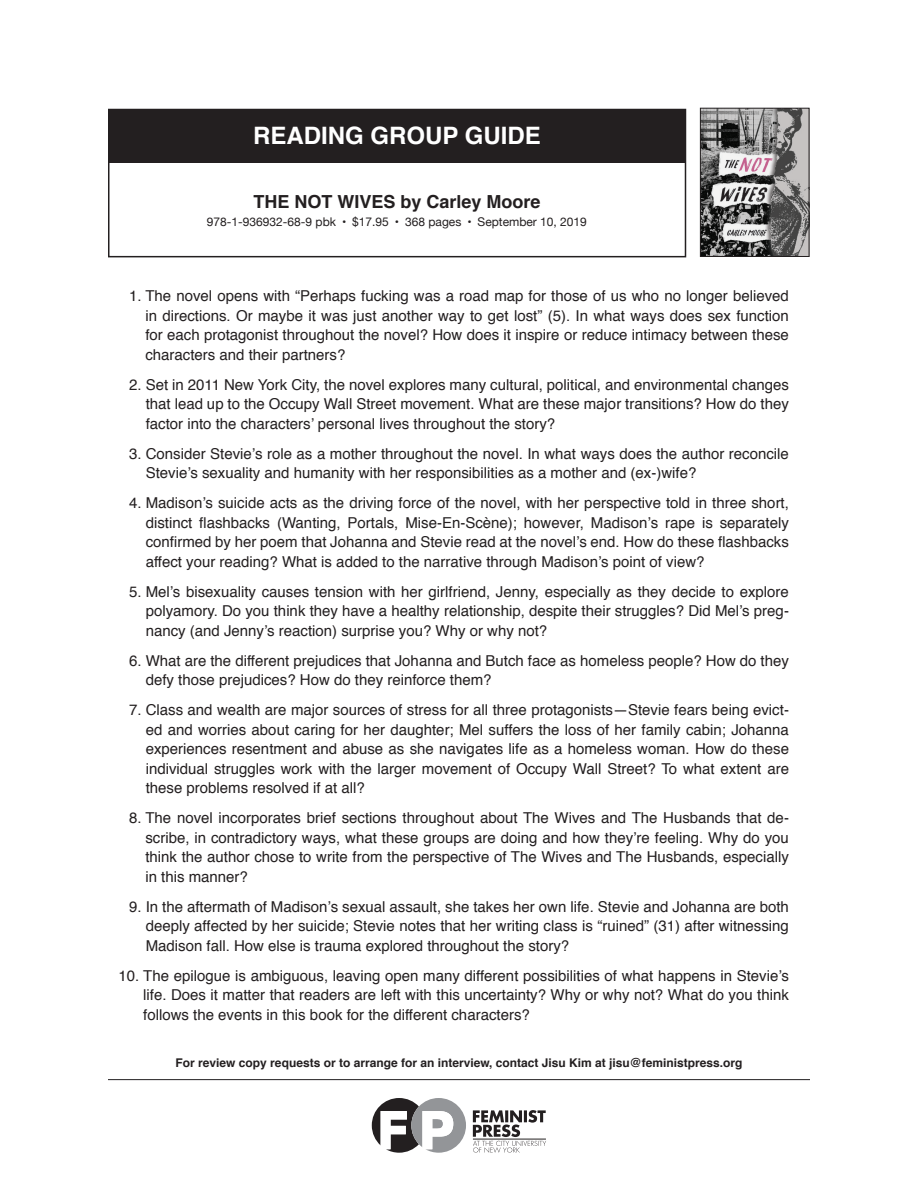
<style>
.page{position:relative;width:918px;height:1188px;background:#fff}
.page>*{position:absolute;margin:0;border:0;box-sizing:border-box;transform-origin:0 0}
.t1{font:700 24px "Helvetica";color:#fff}
.t2{font:700 18px "Helvetica";color:#231f20}
.TEXT{font:15px/19.5px "Helvetica";color:#231f20;text-align:justify}
.t3{font:700 12px "Helvetica";color:#231f20}
.t4{font:12px "Helvetica Neue";color:#231f20}
</style>
<div class="page">
<div style="left:108px;top:109px;width:578px;height:148px;border:2px solid #231f20"></div>
<div style="left:108px;top:109px;width:578px;height:54px;background:#231f20"></div>
<hr style="left:108px;top:1079px;width:702px;height:1px;background:#231f20">
<svg style="left:473px;top:1110px;width:73px;height:43px"></svg>
<hr style="left:473px;top:1139px;width:73px;height:1px;background:#231f20">
<svg style="left:372px;top:1098px;width:94px;height:55px"></svg>
<img style="left:702px;top:110px;width:105px;height:145px">
<div style="left:700px;top:108px;width:109px;height:149px;border:1px solid #231f20"></div>
<p class="t1" style="left:253px;top:117px;width:289px">READING GROUP GUIDE</p>
<p class="t2" style="left:253px;top:187px;width:289px">THE NOT WIVES by Carley Moore</p>
<p class="t4" style="left:207px;top:213px;width:382px">978-1-936932-68-9 pbk • $17.95 • 368 pages • September 10, 2019</p>
<p class="TEXT" style="left:145px;top:287px;width:645px;text-indent:-16px">1. The novel opens with “Perhaps fucking was a road map for those of us who no longer believed in directions. Or maybe it was just another way to get lost” (5). In what ways does sex function for each protagonist throughout the novel? How does it inspire or reduce intimacy between these characters and their partners?</p>
<p class="TEXT" style="left:146px;top:375px;width:645px;text-indent:-17px">2. Set in 2011 New York City, the novel explores many cultural, political, and environmental changes that lead up to the Occupy Wall Street movement. What are these major transitions? How do they factor into the characters’ personal lives throughout the story?</p>
<p class="TEXT" style="left:146px;top:444px;width:645px;text-indent:-17px">3. Consider Stevie’s role as a mother throughout the novel. In what ways does the author reconcile<br>Stevie’s sexuality and humanity with her responsibilities as a mother and (ex-)wife?</p>
<p class="TEXT" style="left:146px;top:494px;width:645px;text-indent:-17px">4. Madison’s suicide acts as the driving force of the novel, with her perspective told in three short, distinct flashbacks (Wanting, Portals, Mise-En-Scène); however, Madison’s rape is separately confirmed by her poem that Johanna and Stevie read at the novel’s end. How do these flashbacks affect your reading? What is added to the narrative through Madison’s point of view?</p>
<p class="TEXT" style="left:146px;top:582px;width:645px;text-indent:-17px">5. Mel’s bisexuality causes tension with her girlfriend, Jenny, especially as they decide to explore polyamory. Do you think they have a healthy relationship, despite their struggles? Did Mel’s preg&shy;nancy (and Jenny’s reaction) surprise you? Why or why not?</p>
<p class="TEXT" style="left:146px;top:651px;width:645px;text-indent:-17px">6. What are the different prejudices that Johanna and Butch face as homeless people? How do they defy those prejudices? How do they reinforce them?</p>
<p class="TEXT" style="left:146px;top:701px;width:645px;text-indent:-17px">7. Class and wealth are major sources of stress for all three protagonists—Stevie fears being evict&shy;ed and worries about caring for her daughter; Mel suffers the loss of her family cabin; Johanna experiences resentment and abuse as she navigates life as a homeless woman. How do these individual struggles work with the larger movement of Occupy Wall Street? To what extent are these problems resolved if at all?</p>
<p class="TEXT" style="left:145px;top:809px;width:645px;text-indent:-16px">8. The novel incorporates brief sections throughout about The Wives and The Husbands that de&shy;scribe, in contradictory ways, what these groups are doing and how they’re feeling. Why do you think the author chose to write from the perspective of The Wives and The Husbands, especially in this manner?</p>
<p class="TEXT" style="left:146px;top:897px;width:645px;text-indent:-17px">9. In the aftermath of Madison’s sexual assault, she takes her own life. Stevie and Johanna are both deeply affected by her suicide; Stevie notes that her writing class is “ruined” (31) after witnessing Madison fall. How else is trauma explored throughout the story?</p>
<p class="TEXT" style="left:143px;top:966px;width:647px;text-indent:-25px">10. The epilogue is ambiguous, leaving open many different possibilities of what happens in Stevie’s life. Does it matter that readers are left with this uncertainty? Why or why not? What do you think follows the events in this book for the different characters?</p>
<p class="t3" style="left:176px;top:1053px;width:568px">For review copy requests or to arrange for an interview, contact Jisu Kim at jisu@feministpress.org</p>
</div>
